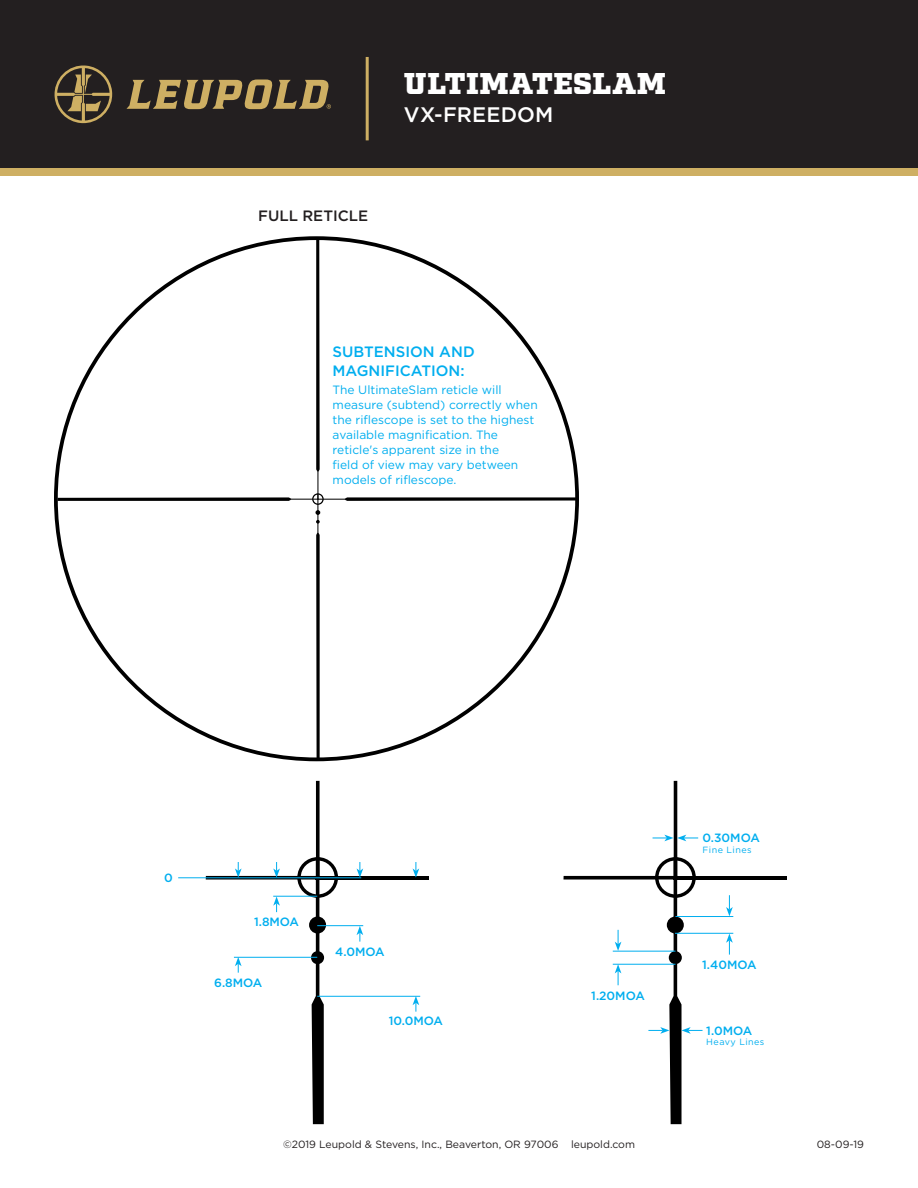
<style>
.page{position:relative;width:918px;height:1188px;background:#fff}
.page>*{position:absolute;margin:0;border:0;box-sizing:border-box;transform-origin:0 0}
.t1{font:900 30px "Factoria";letter-spacing:.02em;color:#fff}
.t2{font:500 21px "Gotham";letter-spacing:.005em;color:#fff}
.t3{font:500 15px/18.8px "Gotham";color:#00aeef}
.t4{font:500 15px "Gotham";color:#231f20}
.t5{font:12px/15px "Gotham";color:#00aeef}
.t6{font:500 12px "Gotham";color:#00aeef}
.t7{font:10.5px "Gotham";color:#231f20}
.t8{font:9px "Gotham";letter-spacing:.05em;color:#00aeef}
</style>
<div class="page">
<div style="left:0;top:0;width:918px;height:172px;background:#231f20"></div>
<div style="left:0;top:168px;width:918px;height:8px;background:#ceaf63"></div>
<svg style="left:563px;top:876px;width:85px;height:4px"></svg>
<hr style="left:673px;top:876px;width:114px;height:4px;background:#000">
<hr style="left:674px;top:781px;width:3px;height:97px;background:#000">
<div style="left:655px;top:857px;width:41px;height:41px;border:3px solid #000;border-radius:50%"></div>
<svg style="left:726px;top:934px;width:7px;height:21px"></svg>
<svg style="left:615px;top:965px;width:6px;height:20px"></svg>
<svg style="left:726px;top:895px;width:7px;height:21px"></svg>
<svg style="left:615px;top:930px;width:6px;height:21px"></svg>
<svg style="left:653px;top:835px;width:45px;height:6px"></svg>
<svg style="left:648px;top:859px;width:55px;height:265px"></svg>
<hr style="left:675px;top:933px;width:58px;height:1px;background:#00aeef">
<hr style="left:613px;top:964px;width:62px;height:1px;background:#00aeef">
<hr style="left:675px;top:916px;width:58px;height:1px;background:#00aeef">
<hr style="left:613px;top:951px;width:62px;height:1px;background:#00aeef">
<svg style="left:58px;top:237px;width:519px;height:522px"></svg>
<div style="left:312px;top:493px;width:12px;height:12px;border:1px solid #000;border-radius:50%"></div>
<svg style="left:206px;top:876px;width:106px;height:4px"></svg>
<hr style="left:316px;top:876px;width:113px;height:4px;background:#000">
<svg style="left:312px;top:861px;width:12px;height:263px"></svg>
<svg style="left:316px;top:781px;width:4px;height:97px"></svg>
<div style="left:309px;top:917px;width:17px;height:17px;background:#000;border-radius:50%"></div>
<div style="left:311px;top:951px;width:13px;height:13px;background:#000;border-radius:50%"></div>
<div style="left:297px;top:857px;width:41px;height:41px;border:3px solid #000;border-radius:50%"></div>
<hr style="left:178px;top:878px;width:183px;height:1px;background:#00aeef">
<hr style="left:273px;top:896px;width:44px;height:1px;background:#00aeef">
<hr style="left:317px;top:925px;width:46px;height:1px;background:#00aeef">
<hr style="left:234px;top:957px;width:83px;height:1px;background:#00aeef">
<hr style="left:317px;top:996px;width:103px;height:1px;background:#00aeef">
<svg style="left:235px;top:957px;width:7px;height:16px"></svg>
<svg style="left:235px;top:862px;width:7px;height:16px"></svg>
<svg style="left:413px;top:862px;width:6px;height:16px"></svg>
<svg style="left:413px;top:996px;width:6px;height:16px"></svg>
<svg style="left:357px;top:862px;width:6px;height:16px"></svg>
<svg style="left:273px;top:862px;width:7px;height:16px"></svg>
<svg style="left:273px;top:896px;width:7px;height:16px"></svg>
<svg style="left:357px;top:926px;width:6px;height:16px"></svg>
<svg style="left:54px;top:65px;width:277px;height:59px"></svg>
<hr style="left:366px;top:57px;width:3px;height:83px;background:#ceaf63">
<p class="t4" style="left:258px;top:206px;width:112px">FULL RETICLE</p>
<h1 class="t1" style="left:404px;top:65px;width:264px">ULTIMATESLAM</h1>
<h2 class="t2" style="left:404px;top:101px;width:151px">VX-FREEDOM</h2>
<p class="t3" style="left:333px;top:342px;width:144px">SUBTENSION AND<br>MAGNIFICATION:</p>
<p class="t5" style="left:333px;top:382px;width:207px">The UltimateSlam reticle will measure (subtend) correctly when the riflescope is set to the highest available magnification. The reticle's apparent size in the<br>field of view may vary between models of riflescope.</p>
<p class="t6" style="left:164px;top:870px;width:10px">0</p>
<p class="t6" style="left:254px;top:914px;width:47px">1.8MOA</p>
<p class="t6" style="left:214px;top:974px;width:50px">6.8MOA</p>
<p class="t6" style="left:335px;top:944px;width:51px">4.0MOA</p>
<p class="t6" style="left:389px;top:1012px;width:56px">10.0MOA</p>
<p class="t6" style="left:591px;top:988px;width:55px">1.20MOA</p>
<p class="t6" style="left:703px;top:830px;width:59px">0.30MOA</p>
<p class="t8" style="left:703px;top:844px;width:51px">Fine Lines</p>
<p class="t6" style="left:702px;top:957px;width:56px">1.40MOA</p>
<p class="t6" style="left:706px;top:1022px;width:47px">1.0MOA</p>
<p class="t8" style="left:706px;top:1036px;width:60px">Heavy Lines</p>
<p class="t7" style="left:283px;top:1137px;width:353px">©2019 Leupold &amp; Stevens, Inc., Beaverton, OR 97006 leupold.com</p>
<p class="t7" style="left:817px;top:1137px;width:49px">08-09-19</p>
</div>
